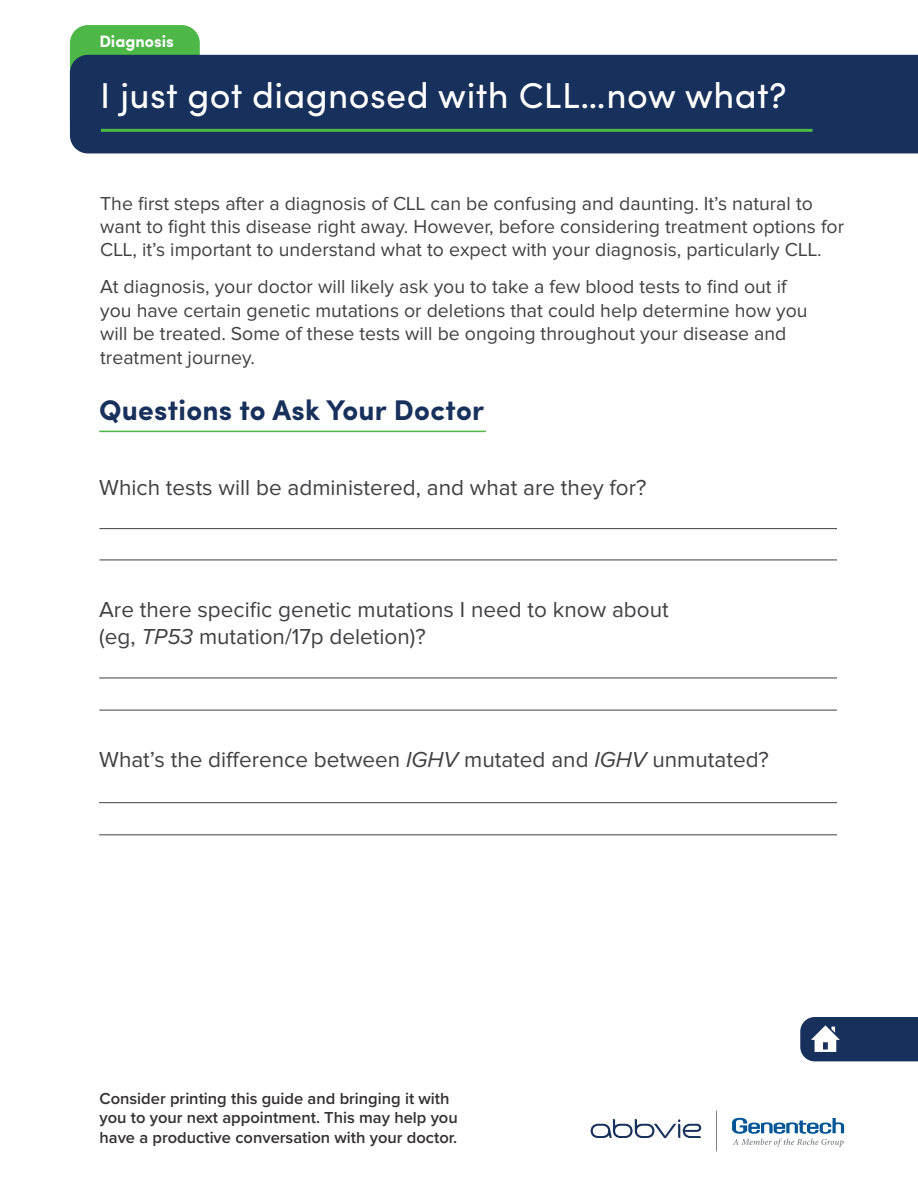
<style>
.page{position:relative;width:918px;height:1188px;background:#fff}
.page>*{position:absolute;margin:0;border:0;box-sizing:border-box;transform-origin:0 0}
.t1{font:36px "Sofia Pro";letter-spacing:.01em;color:#fff}
.t2{font:700 28.5px "Sofia Pro";letter-spacing:.01em;color:#17315c}
.t3{font:22.5px/27px "Proxima Nova";color:#414042}
.t4{font:19.5px/23.4px "Proxima Nova";color:#414042}
.t5{font:600 16.5px/19.8px "Proxima Nova";color:#333132}
.t6{font:700 16.5px "Sofia Pro";color:#fff}
.s1{font-style:italic}
</style>
<div class="page">
<div style="left:70px;top:25px;width:130px;height:112px;background:#4db748;border-radius:18px"></div>
<div style="left:70px;top:55px;width:848px;height:98px;background:#17315c"></div>
<hr style="left:99px;top:528px;width:738px;height:1px;background:#414042">
<hr style="left:99px;top:710px;width:738px;height:1px;background:#414042">
<hr style="left:99px;top:835px;width:738px;height:1px;background:#414042">
<hr style="left:99px;top:678px;width:738px;height:1px;background:#414042">
<hr style="left:99px;top:802px;width:738px;height:1px;background:#414042">
<hr style="left:99px;top:560px;width:738px;height:1px;background:#414042">
<svg style="left:591px;top:1119px;width:110px;height:19px"></svg>
<hr style="left:716px;top:1111px;width:1px;height:40px;background:#7e8083">
<svg style="left:732px;top:1118px;width:112px;height:29px"></svg>
<hr style="left:99px;top:431px;width:387px;height:1px;background:#4db748">
<svg style="left:800px;top:1017px;width:118px;height:44px"></svg>
<hr style="left:101px;top:129px;width:712px;height:3px;background:#4db748">
<p class="t6" style="left:99px;top:29px;width:76px">Diagnosis</p>
<h1 class="t1" style="left:100px;top:69px;width:688px">I just got diagnosed with CLL…now what?</h1>
<p class="t4" style="left:100px;top:192px;width:745px">The first steps after a diagnosis of CLL can be confusing and daunting. It’s natural to want to fight this disease right away. However, before considering treatment options for<br>CLL, it’s important to understand what to expect with your diagnosis, particularly CLL.</p>
<p class="t4" style="left:100px;top:276px;width:709px">At diagnosis, your doctor will likely ask you to take a few blood tests to find out if you have certain genetic mutations or deletions that could help determine how you will be treated. Some of these tests will be ongoing throughout your disease and treatment journey.</p>
<h2 class="t2" style="left:99px;top:389px;width:387px">Questions to Ask Your Doctor</h2>
<p class="t3" style="left:99px;top:475px;width:549px">Which tests will be administered, and what are they for?</p>
<p class="t3" style="left:99px;top:596px;width:571px">Are there specific genetic mutations I need to know about (eg, <span class="s1">TP53</span> mutation/17p deletion)?</p>
<p class="t3" style="left:99px;top:747px;width:671px">What’s the difference between <span class="s1">IGHV</span> mutated and <span class="s1">IGHV</span> unmutated?</p>
<p class="t5" style="left:99px;top:1088px;width:360px">Consider printing this guide and bringing it with you to your next appointment. This may help you have a productive conversation with your doctor.</p>
</div>
